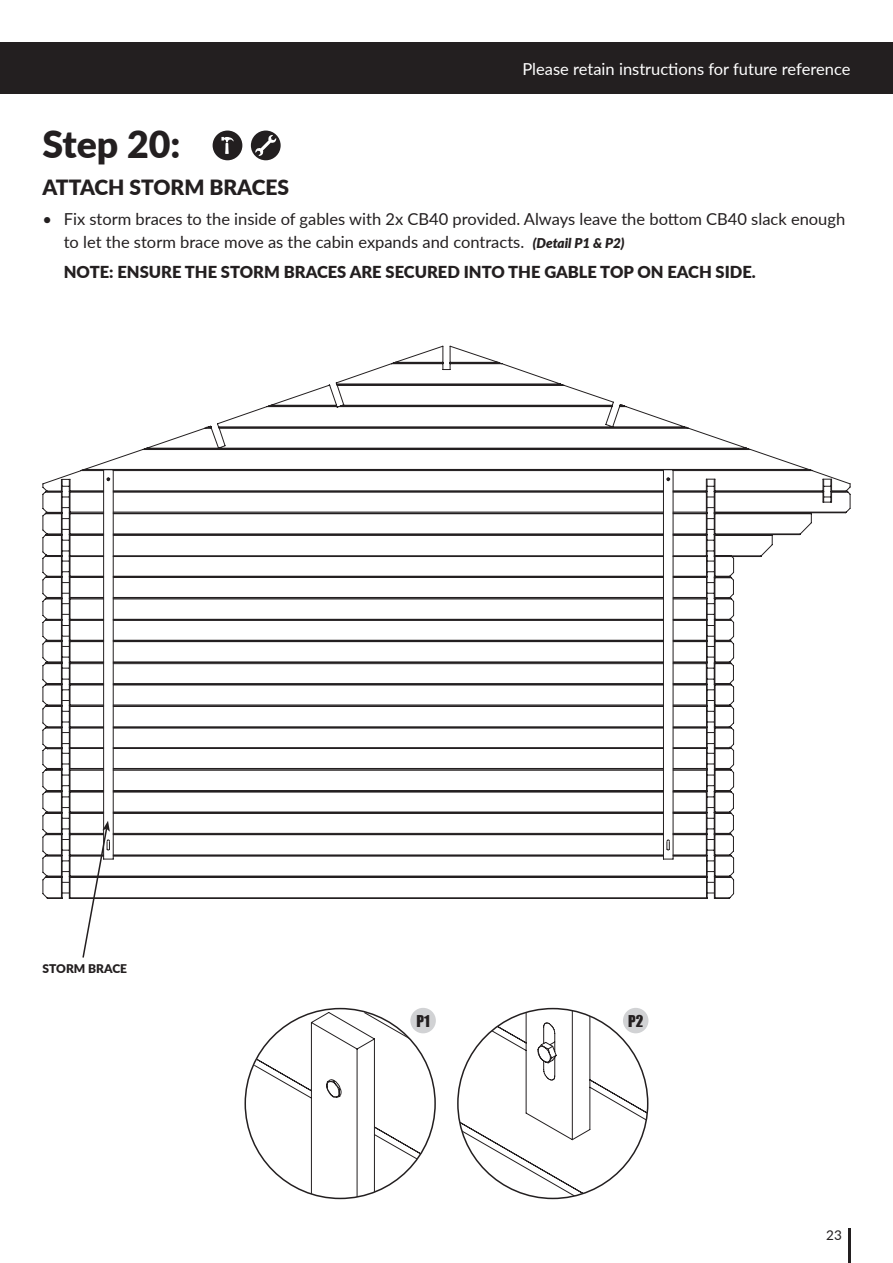
<style>
.page{position:relative;width:893px;height:1263px;background:#fff}
.page>*{position:absolute;margin:0;border:0;box-sizing:border-box;transform-origin:0 0}
.t1{font:900 37.5px "Lato";letter-spacing:-.005em;color:#231f20}
.t2{font:900 21px "Lato";color:#231f20}
.t3{font:16.5px/22.5px "Lato";color:#231f20}
.t4{font:900 16.5px "Lato";color:#231f20}
.t5{font:16.5px "Lato";color:#fff}
.t6{font:15px "Impact";color:#231f20}
.t7{font:13.5px "Lato";color:#231f20}
.t8{font:900 12px "Lato";color:#231f20}
.s1{font-weight:900;font-style:italic;font-size:13.5px}
</style>
<div class="page">
<div style="left:0;top:43px;width:893px;height:51px;background:#231f20"></div>
<div style="left:213px;top:131px;width:29px;height:29px;background:#231f20;border-radius:50%"></div>
<svg style="left:221px;top:137px;width:13px;height:17px"></svg>
<div style="left:251px;top:131px;width:30px;height:29px;background:#231f20;border-radius:50%"></div>
<svg style="left:255px;top:135px;width:21px;height:21px"></svg>
<div style="left:410px;top:1008px;width:26px;height:25px;background:#d1d2d4;border-radius:50%"></div>
<svg style="left:254px;top:1011px;width:173px;height:187px"></svg>
<svg style="left:458px;top:1008px;width:190px;height:190px"></svg>
<svg style="left:82px;top:899px;width:13px;height:59px"></svg>
<svg style="left:84px;top:345px;width:725px;height:124px"></svg>
<svg style="left:42px;top:469px;width:809px;height:20px"></svg>
<svg style="left:42px;top:857px;width:693px;height:42px"></svg>
<svg style="left:42px;top:489px;width:807px;height:368px"></svg>
<svg style="left:42px;top:490px;width:809px;height:68px"></svg>
<hr style="left:848px;top:1229px;width:2px;height:34px;background:#231f20">
<p class="t5" style="left:522px;top:57px;width:329px">Please retain instructions for future reference</p>
<h1 class="t1" style="left:43px;top:116px;width:140px">Step 20:</h1>
<p class="t2" style="left:43px;top:172px;width:248px">ATTACH STORM BRACES</p>
<p class="t3" style="left:64px;top:207px;width:783px;text-indent:-21px">• Fix storm braces to the inside of gables with 2x CB40 provided. Always leave the bottom CB40 slack enough to let the storm brace move as the cabin expands and contracts. <span class="s1">(Detail P1 &amp; P2)</span></p>
<p class="t4" style="left:64px;top:259px;width:694px">NOTE: ENSURE THE STORM BRACES ARE SECURED INTO THE GABLE TOP ON EACH SIDE.</p>
<p class="t8" style="left:43px;top:959px;width:86px">STORM BRACE</p>
<p class="t6" style="left:416px;top:1009px;width:15px">P1</p>
<p class="t6" style="left:628px;top:1009px;width:17px">P2</p>
<p class="t7" style="left:826px;top:1225px;width:17px">23</p>
</div>
